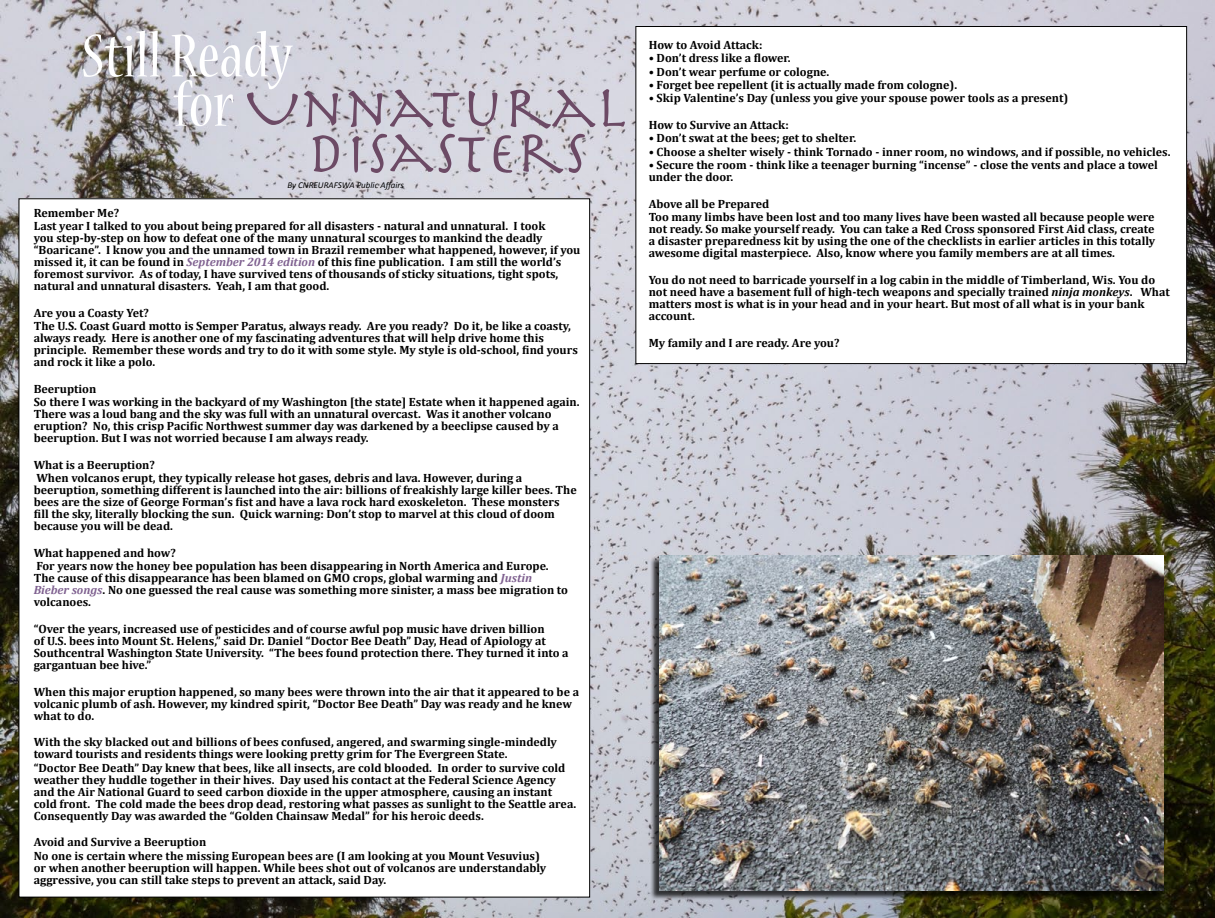
<style>
.page{position:relative;width:1215px;height:918px;background:#fff}
.page>*{position:absolute;margin:0;border:0;box-sizing:border-box;transform-origin:0 0}
.t1{font:condensed 67.5px "Nueva Std";color:#fff}
.t2{font:60px/44.7px "Herculanum";color:#6c4a65}
.t3{font:700 12px/12px "Cambria";color:#000}
.t4{font:italic 9px "Calibri";color:#000}
.s1{font-family:"Nueva Std";font-stretch:condensed;font-size:67.5px;color:#fff}
.s2{font-style:italic;color:#7f6190}
.s3{font-style:italic}
</style>
<div class="page">
<img style="left:0;top:0;width:1215px;height:918px">
<div style="left:19px;top:199px;width:571px;height:698px;background:#fff"></div>
<div style="left:650px;top:556px;width:511px;height:344px;background:#000;opacity:.75"></div>
<img style="left:659px;top:555px;width:504px;height:336px">
<div style="left:636px;top:27px;width:551px;height:337px;background:#fff"></div>
<h1 class="t1" style="left:82px;top:26px;width:212px">Still Ready</h1>
<h2 class="t2" style="left:307px;top:82px;width:321px;text-indent:-134px"><span class="s1">for</span> UNNATURAL<br>DISASTERS</h2>
<p class="t4" style="left:287px;top:179px;width:118px">By CNREURAFSWA Public Affairs</p>
<p class="t3" style="left:34px;top:206px;width:513px;line-height:13.4px">Remember Me?<br>Last year I talked to you about being prepared for all disasters - natural and unnatural. I took</p>
<p class="t3" style="left:34px;top:232px;width:548px">you step-by-step on how to defeat one of the many unnatural scourges to mankind the deadly “Boaricane”. I know you and the unnamed town in Brazil remember what happened, however, if you missed it, it can be found in <span class="s2">September 2014 edition</span> of this fine publication. I am still the world’s foremost survivor. As of today, I have survived tens of thousands of sticky situations, tight spots, natural and unnatural disasters. Yeah, I am that good.</p>
<p class="t3" style="left:34px;top:306px;width:539px;line-height:13.4px">Are you a Coasty Yet?<br>The U.S. Coast Guard motto is Semper Paratus, always ready. Are you ready? Do it, be like a coasty,</p>
<p class="t3" style="left:34px;top:332px;width:546px">always ready. Here is another one of my fascinating adventures that will help drive home this principle. Remember these words and try to do it with some style. My style is old-school, find yours and rock it like a polo.</p>
<p class="t3" style="left:34px;top:382px;width:547px;line-height:13.4px">Beeruption<br>So there I was working in the backyard of my Washington [the state] Estate when it happened again.</p>
<p class="t3" style="left:34px;top:408px;width:527px">There was a loud bang and the sky was full with an unnatural overcast. Was it another volcano eruption? No, this crisp Pacific Northwest summer day was darkened by a beeclipse caused by a beeruption. But I was not worried because I am always ready.</p>
<p class="t3" style="left:34px;top:458px;width:490px;line-height:13.4px">What is a Beeruption?<br>When volcanos erupt, they typically release hot gases, debris and lava. However, during a</p>
<p class="t3" style="left:34px;top:484px;width:544px">beeruption, something different is launched into the air: billions of freakishly large killer bees. The bees are the size of George Forman’s fist and have a lava rock hard exoskeleton. These monsters fill the sky, literally blocking the sun. Quick warning: Don’t stop to marvel at this cloud of doom because you will be dead.</p>
<p class="t3" style="left:34px;top:546px;width:516px;line-height:13.4px">What happened and how?<br>For years now the honey bee population has been disappearing in North America and Europe.</p>
<p class="t3" style="left:34px;top:572px;width:536px">The cause of this disappearance has been blamed on GMO crops, global warming and <span class="s2">Justin<br>Bieber songs</span>. No one guessed the real cause was something more sinister, a mass bee migration to volcanoes.</p>
<p class="t3" style="left:34px;top:622px;width:536px">“Over the years, increased use of pesticides and of course awful pop music have driven billion<br>of U.S. bees into Mount St. Helens,” said Dr. Daniel “Doctor Bee Death” Day, Head of Apiology at Southcentral Washington State University. “The bees found protection there. They turned it into a gargantuan bee hive.”</p>
<p class="t3" style="left:34px;top:685px;width:547px">When this major eruption happened, so many bees were thrown into the air that it appeared to be a volcanic plumb of ash. However, my kindred spirit, “Doctor Bee Death” Day was ready and he knew what to do.</p>
<p class="t3" style="left:34px;top:736px;width:525px">With the sky blacked out and billions of bees confused, angered, and swarming single-mindedly toward tourists and residents things were looking pretty grim for The Evergreen State.</p>
<p class="t3" style="left:34px;top:761px;width:544px">“Doctor Bee Death” Day knew that bees, like all insects, are cold blooded. In order to survive cold weather they huddle together in their hives. Day used his contact at the Federal Science Agency and the Air National Guard to seed carbon dioxide in the upper atmosphere, causing an instant cold front. The cold made the bees drop dead, restoring what passes as sunlight to the Seattle area.<br>Consequently Day was awarded the “Golden Chainsaw Medal” for his heroic deeds.</p>
<p class="t3" style="left:34px;top:835px;width:508px;line-height:13.4px">Avoid and Survive a Beeruption<br>No one is certain where the missing European bees are (I am looking at you Mount Vesuvius)</p>
<p class="t3" style="left:34px;top:861px;width:514px">or when another beeruption will happen. While bees shot out of volcanos are understandably aggressive, you can still take steps to prevent an attack, said Day.</p>
<p class="t3" style="left:649px;top:39px;width:115px">How to Avoid Attack:</p>
<p class="t3" style="left:649px;top:52px;width:144px">• Don’t dress like a flower.</p>
<p class="t3" style="left:649px;top:65px;width:182px">• Don’t wear perfume or cologne.</p>
<p class="t3" style="left:649px;top:79px;width:310px">• Forget bee repellent (it is actually made from cologne).</p>
<p class="t3" style="left:649px;top:92px;width:421px">• Skip Valentine’s Day (unless you give your spouse power tools as a present)</p>
<p class="t3" style="left:649px;top:119px;width:142px">How to Survive an Attack:</p>
<p class="t3" style="left:649px;top:132px;width:209px">• Don’t swat at the bees; get to shelter.</p>
<p class="t3" style="left:649px;top:145px;width:523px">• Choose a shelter wisely - think Tornado - inner room, no windows, and if possible, no vehicles.</p>
<p class="t3" style="left:649px;top:159px;width:511px">• Secure the room - think like a teenager burning “incense” - close the vents and place a towel under the door.</p>
<p class="t3" style="left:649px;top:197px;width:507px;line-height:13.4px">Above all be Prepared<br>Too many limbs have been lost and too many lives have been wasted all because people were</p>
<p class="t3" style="left:649px;top:223px;width:508px;text-align:justify">not ready. So make yourself ready. You can take a Red Cross sponsored First Aid class, create a disaster preparedness kit by using the one of the checklists in earlier articles in this totally awesome digital masterpiece. Also, know where you family members are at all times.</p>
<p class="t3" style="left:649px;top:273px;width:523px">You do not need to barricade yourself in a log cabin in the middle of Timberland, Wis. You do not need have a basement full of high-tech weapons and specially trained <span class="s3">ninja monkeys</span>. What matters most is what is in your head and in your heart. But most of all what is in your bank account.</p>
<p class="t3" style="left:649px;top:336px;width:192px">My family and I are ready. Are you?</p>
</div>
